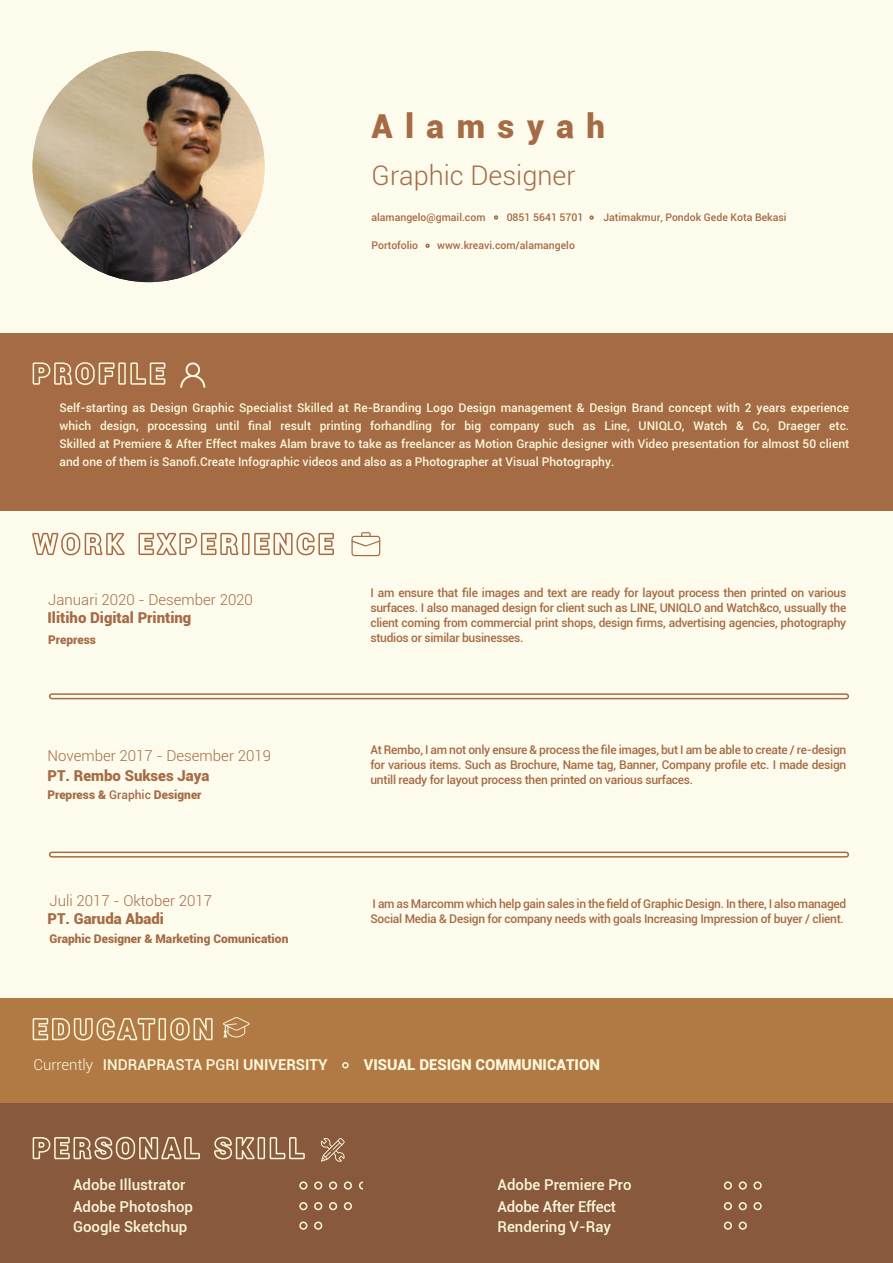
<style>
.page{position:relative;width:893px;height:1263px;background:#fdfbec}
.page>*{position:absolute;margin:0;border:0;box-sizing:border-box;transform-origin:0 0}
.t1{font:900 33px "Roboto";letter-spacing:.38em;color:#a56b45}
.t2{font:300 27px "Roboto";color:#a56b45}
.t3{font:500 15px/22.5px "Roboto";color:#fbf7da}
.t4{font:300 15px "Roboto";color:#a56b45}
.t5{font:900 15px "Roboto";color:#a56b45}
.t6{font:900 15px "Roboto";color:#fbf7da}
.t7{font:500 12px/15px "Roboto";letter-spacing:-.025em;color:#a56b45;text-align:justify}
.t8{font:500 12px/18px "Roboto";color:#faf8db;text-align:justify}
.t9{font:900 12px "Roboto";color:#a56b45}
.t10{font:500 10.5px "Roboto";color:#a56b45}
.s1{font-weight:500}
.s2{font-weight:300}
.s3{font-weight:700}
</style>
<div class="page">
<div style="left:0;top:333px;width:893px;height:177px;background:#a56b45"></div>
<svg style="left:32px;top:533px;width:93px;height:22px"></svg>
<svg style="left:138px;top:533px;width:196px;height:22px"></svg>
<svg style="left:33px;top:362px;width:132px;height:23px"></svg>
<div style="left:0;top:998px;width:893px;height:106px;background:#b17a44"></div>
<div style="left:0;top:1104px;width:893px;height:159px;background:#88593c"></div>
<svg style="left:33px;top:1018px;width:180px;height:22px"></svg>
<svg style="left:33px;top:1137px;width:167px;height:22px"></svg>
<svg style="left:214px;top:1137px;width:91px;height:22px"></svg>
<div style="left:342px;top:1062px;width:7px;height:6px;border:2px solid #fbf7da;border-radius:50%"></div>
<div style="left:299px;top:1181px;width:8px;height:9px;border:2px solid #fbf7da;border-radius:50%"></div>
<div style="left:314px;top:1181px;width:8px;height:9px;border:2px solid #fbf7da;border-radius:50%"></div>
<div style="left:329px;top:1181px;width:8px;height:9px;border:2px solid #fbf7da;border-radius:50%"></div>
<div style="left:344px;top:1181px;width:8px;height:9px;border:2px solid #fbf7da;border-radius:50%"></div>
<div style="left:299px;top:1202px;width:8px;height:8px;border:2px solid #fbf7da;border-radius:50%"></div>
<div style="left:314px;top:1202px;width:8px;height:8px;border:2px solid #fbf7da;border-radius:50%"></div>
<div style="left:329px;top:1202px;width:8px;height:8px;border:2px solid #fbf7da;border-radius:50%"></div>
<div style="left:344px;top:1202px;width:8px;height:8px;border:2px solid #fbf7da;border-radius:50%"></div>
<div style="left:299px;top:1221px;width:8px;height:9px;border:2px solid #fbf7da;border-radius:50%"></div>
<div style="left:314px;top:1221px;width:8px;height:9px;border:2px solid #fbf7da;border-radius:50%"></div>
<div style="left:724px;top:1181px;width:8px;height:9px;border:2px solid #fbf7da;border-radius:50%"></div>
<div style="left:739px;top:1181px;width:8px;height:9px;border:2px solid #fbf7da;border-radius:50%"></div>
<div style="left:753px;top:1181px;width:9px;height:9px;border:2px solid #fbf7da;border-radius:50%"></div>
<div style="left:724px;top:1202px;width:8px;height:8px;border:2px solid #fbf7da;border-radius:50%"></div>
<div style="left:739px;top:1202px;width:8px;height:8px;border:2px solid #fbf7da;border-radius:50%"></div>
<div style="left:753px;top:1202px;width:9px;height:8px;border:2px solid #fbf7da;border-radius:50%"></div>
<div style="left:724px;top:1221px;width:8px;height:9px;border:2px solid #fbf7da;border-radius:50%"></div>
<div style="left:739px;top:1221px;width:8px;height:9px;border:2px solid #fbf7da;border-radius:50%"></div>
<svg style="left:359px;top:1181px;width:4px;height:9px"></svg>
<svg style="left:49px;top:693px;width:800px;height:6px"></svg>
<svg style="left:49px;top:851px;width:800px;height:6px"></svg>
<svg style="left:180px;top:362px;width:25px;height:26px"></svg>
<svg style="left:351px;top:532px;width:29px;height:24px"></svg>
<svg style="left:223px;top:1017px;width:27px;height:20px"></svg>
<svg style="left:321px;top:1138px;width:24px;height:24px"></svg>
<svg style="left:494px;top:215px;width:4px;height:5px"></svg>
<svg style="left:425px;top:244px;width:5px;height:4px"></svg>
<svg style="left:589px;top:215px;width:5px;height:5px"></svg>
<img style="left:33px;top:51px;width:232px;height:231px;border-radius:116px">
<h1 class="t1" style="left:371px;top:103px;width:235px">Alamsyah</h1>
<h2 class="t2" style="left:371px;top:156px;width:206px">Graphic Designer</h2>
<p class="t10" style="left:371px;top:209px;width:116px">alamangelo@gmail.com</p>
<p class="t10" style="left:371px;top:238px;width:48px">Portofolio</p>
<p class="t10" style="left:437px;top:238px;width:139px">www.kreavi.com/alamangelo</p>
<p class="t10" style="left:507px;top:209px;width:78px">0851 5641 5701</p>
<p class="t10" style="left:603px;top:209px;width:185px">Jatimakmur, Pondok Gede Kota Bekasi</p>
<p class="t8" style="left:60px;top:398px;width:791px">Self-starting as Design Graphic Specialist Skilled at Re-Branding Logo Design management &amp; Design Brand concept with 2 years experience which design, processing until final result printing forhandling for big company such as Line, UNIQLO, Watch &amp; Co, Draeger etc.<br>Skilled at Premiere &amp; After Effect makes Alam brave to take as freelancer as Motion Graphic designer with Video presentation for almost 50 client and one of them is Sanofi.Create Infographic videos and also as a Photographer at Visual Photography.</p>
<p class="t4" style="left:48px;top:589px;width:206px">Januari 2020 - Desember 2020</p>
<p class="t9" style="left:48px;top:631px;width:49px">Prepress</p>
<p class="t5" style="left:48px;top:607px;width:145px">Ilitiho Digital Printing</p>
<p class="t4" style="left:48px;top:746px;width:225px">November 2017 - Desember 2019</p>
<p class="t9" style="left:48px;top:786px;width:155px">Prepress &amp; <span class="s1">Graphic</span> Designer</p>
<p class="t5" style="left:48px;top:765px;width:164px">PT. Rembo Sukses Jaya</p>
<p class="t4" style="left:49px;top:890px;width:164px">Juli 2017 - Oktober 2017</p>
<p class="t9" style="left:50px;top:930px;width:240px">Graphic Designer &amp; Marketing Comunication</p>
<p class="t5" style="left:47px;top:908px;width:118px">PT. Garuda Abadi</p>
<p class="t7" style="left:370px;top:585px;width:477px">I am ensure that file images and text are ready for layout process then printed on various surfaces. I also managed design for client such as LINE, UNIQLO and Watch&amp;co, ussually the client coming from commercial print shops, design firms, advertising agencies, photography studios or similar businesses.</p>
<p class="t7" style="left:370px;top:742px;width:477px">At Rembo, I am not only ensure &amp; process the file images, but I am be able to create / re-design for various items. Such as Brochure, Name tag, Banner, Company profile etc. I made design untill ready for layout process then printed on various surfaces.</p>
<p class="t7" style="left:370px;top:896px;width:477px">I am as Marcomm which help gain sales in the field of Graphic Design. In there, I also managed<br>Social Media &amp; Design for company needs with goals Increasing Impression of buyer / client.</p>
<p class="t3" style="left:33px;top:1052px;width:296px"><span class="s2">Currently</span> INDRAPRASTA PGRI <span class="s3">UNIVERSITY</span></p>
<p class="t6" style="left:364px;top:1054px;width:238px">VISUAL DESIGN COMMUNICATION</p>
<p class="t3" style="left:73px;top:1172px;width:121px">Adobe Illustrator<br>Adobe Photoshop</p>
<p class="t3" style="left:73px;top:1214px;width:116px">Google Sketchup</p>
<p class="t3" style="left:498px;top:1172px;width:136px">Adobe Premiere Pro<br>Adobe After Effect</p>
<p class="t3" style="left:498px;top:1214px;width:115px">Rendering V-Ray</p>
</div>
